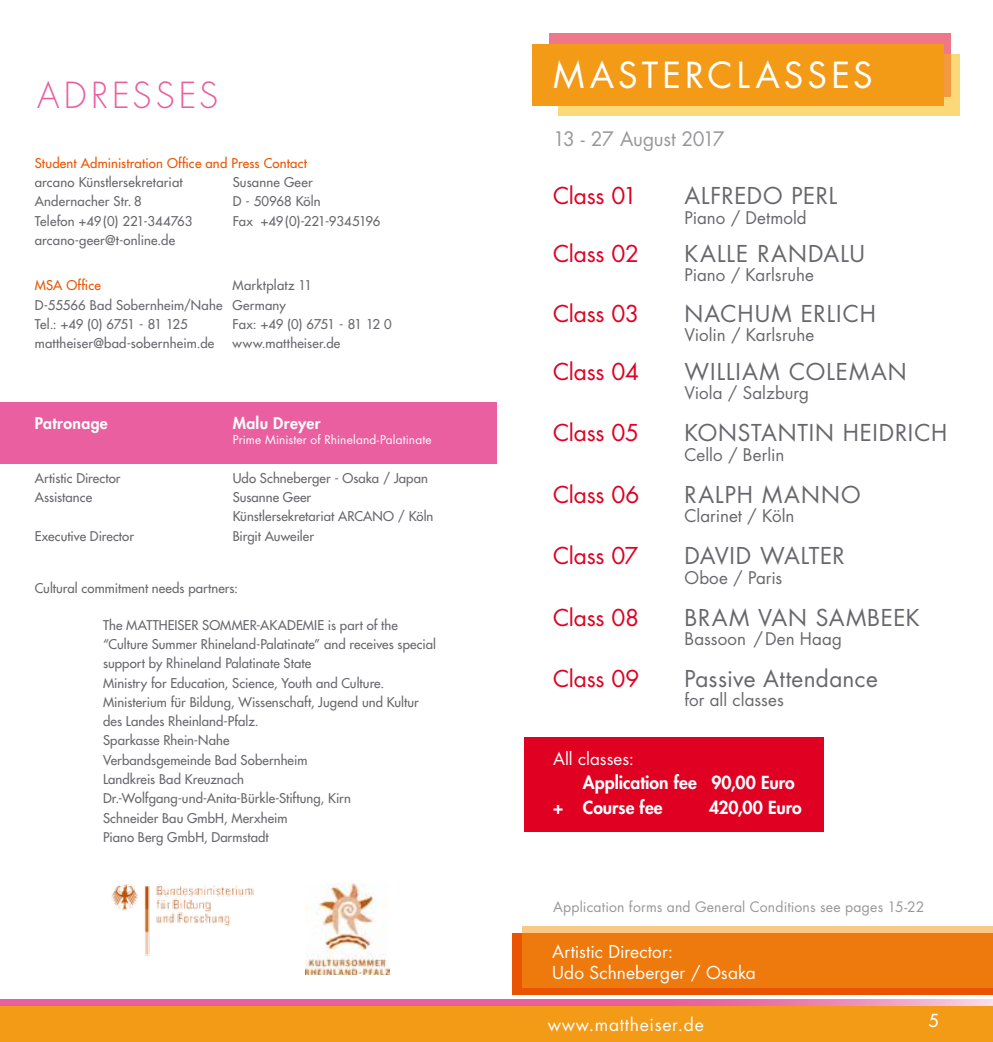
<style>
.page{position:relative;width:993px;height:1042px;background:#fff}
.page>*{position:absolute;margin:0;border:0;box-sizing:border-box;transform-origin:0 0}
.t1{font:35px "Futura Std";color:#fff}
.t2{font:300 35px "Futura Std";letter-spacing:.11em;color:#e95f9f}
.t3{font:22.57px "Futura Std";letter-spacing:.035em;color:#68676c}
.t4{font:22.57px "Futura Std";letter-spacing:-.01em;color:#df0022}
.t5{font:22.57px "Futura Std";letter-spacing:.015em;color:#68676c}
.t6{font:19.43px "Futura Std";letter-spacing:-.015em;color:#98989c}
.t7{font:800 17.5px/24.5px "Futura Std";color:#fff}
.t8{font:17.5px "Futura Std";letter-spacing:.04em;color:#fff}
.t9{font:500 17.5px "Futura Std";color:#fff}
.t10{font:17.32px/21px "Futura Std";letter-spacing:.005em;color:#fff}
.t11{font:16.97px "Futura Std";letter-spacing:.005em;color:#68676c}
.t12{font:16.97px "Futura Std";letter-spacing:.005em;color:#fff}
.t13{font:800 15.75px "Futura Std";letter-spacing:.025em;color:#fff}
.t14{font:14px "Futura Std";letter-spacing:.015em;color:#98989c}
.t15{font:500 13.12px/19.2px "Futura Std";letter-spacing:.005em;color:#68676c}
.t16{font:500 13.12px "Futura Std";letter-spacing:.015em;color:#ea5400}
.t17{font:500 13.12px "Futura Std";letter-spacing:-.04em;color:#68676c}
.t18{font:11.9px "Futura Std";letter-spacing:.01em;color:#fff}
</style>
<div class="page">
<svg style="left:0;top:999px;width:992px;height:7px;background:#ea6ea8"></svg>
<div style="left:0;top:1006px;width:992px;height:36px;background:#f39a17"></div>
<div style="left:524px;top:737px;width:299px;height:95px;background:#df0022"></div>
<div style="left:0;top:402px;width:496px;height:62px;background:#e95f9f"></div>
<div style="left:549px;top:33px;width:401px;height:63px;background:#ee788a"></div>
<svg style="left:558px;top:54px;width:401px;height:62px;background:#fad373"></svg>
<div style="left:532px;top:44px;width:411px;height:62px;background:#f39a17"></div>
<div style="left:512px;top:933px;width:480px;height:61px;background:#ea5400"></div>
<svg style="left:522px;top:926px;width:470px;height:61px;background:#ef8219"></svg>
<img style="left:306px;top:884px;width:83px;height:91px">
<img style="left:111px;top:884px;width:143px;height:72px">
<h1 class="t2" style="left:37px;top:74px;width:177px">ADRESSES</h1>
<p class="t16" style="left:35px;top:155px;width:274px">Student Administration Office and Press Contact</p>
<p class="t15" style="left:35px;top:173px;width:178px">arcano Künstlersekretariat S</p>
<p class="t15" style="left:240px;top:173px;width:74px">usanne Geer</p>
<p class="t15" style="left:35px;top:192px;width:108px">Andernacher Str. 8</p>
<p class="t15" style="left:232px;top:192px;width:90px">D - 50968 Köln</p>
<p class="t15" style="left:35px;top:211px;width:159px">Telefon +49 (0) 221-344763</p>
<p class="t15" style="left:232px;top:211px;width:149px">Fax +49 (0)-221-9345196</p>
<p class="t15" style="left:35px;top:230px;width:142px">arcano-geer@t-online.de</p>
<p class="t16" style="left:35px;top:277px;width:67px">MSA Office</p>
<p class="t15" style="left:35px;top:276px;width:279px;text-indent:198px">Marktplatz 11<br>D-55566 Bad Sobernheim/Nahe Germany<br>Tel.: +49 (0) 6751 - 81 125</p>
<p class="t17" style="left:232px;top:316px;width:161px">Fax: +49 (0) 6751 - 81 12 0</p>
<p class="t15" style="left:35px;top:334px;width:181px">mattheiser@bad-sobernheim.de</p>
<p class="t15" style="left:232px;top:334px;width:109px">www.mattheiser.de</p>
<p class="t13" style="left:35px;top:413px;width:75px">Patronage</p>
<p class="t13" style="left:232px;top:413px;width:89px">Malu Dreyer</p>
<p class="t18" style="left:232px;top:432px;width:200px">Prime Minister of Rhineland-Palatinate</p>
<p class="t15" style="left:35px;top:468px;width:95px">Artistic Director U</p>
<p class="t15" style="left:241px;top:468px;width:188px">do Schneberger - Osaka / Japan</p>
<p class="t15" style="left:35px;top:488px;width:74px">Assistance S</p>
<p class="t15" style="left:232px;top:488px;width:202px;text-indent:7px">usanne Geer<br>Künstlersekretariat ARCANO / Köln</p>
<p class="t15" style="left:35px;top:526px;width:101px">Executive Director</p>
<p class="t15" style="left:232px;top:526px;width:83px">Birgit Auweiler</p>
<p class="t15" style="left:35px;top:579px;width:205px">Cultural commitment needs partners:</p>
<p class="t15" style="left:35px;top:615px;width:39px">T</p>
<p class="t15" style="left:103px;top:615px;width:334px;text-indent:6px">he MATTHEISER SOMMER-AKADEMIE is part of the “Culture Summer Rhineland-Palatinate” and receives special support by Rhineland Palatinate State<br>Ministry for Education, Science, Youth and Culture.<br>Ministerium für Bildung, Wissenschaft, Jugend und Kultur des Landes Rheinland-Pfalz.</p>
<p class="t15" style="left:35px;top:731px;width:39px">S</p>
<p class="t15" style="left:103px;top:731px;width:249px;text-indent:7px">parkasse Rhein-Nahe<br>Verbandsgemeinde Bad Sobernheim<br>Landkreis Bad Kreuznach<br>Dr.-Wolfgang-und-Anita-Bürkle-Stiftung, Kirn</p>
<p class="t15" style="left:35px;top:808px;width:39px">S</p>
<p class="t15" style="left:103px;top:808px;width:186px;text-indent:7px">chneider Bau GmbH, Merxheim<br>Piano Berg GmbH, Darmstadt</p>
<h1 class="t1" style="left:553px;top:53px;width:27px">masterc</h1>
<h1 class="t1" style="left:736px;top:53px;width:43px">lasses</h1>
<h3 class="t6" style="left:553px;top:126px;width:173px">13 - 27 August 2017</h3>
<h2 class="t4" style="left:553px;top:181px;width:86px">Class 01</h2>
<h2 class="t3" style="left:684px;top:181px;width:152px">ALFREDO PERL</h2>
<p class="t11" style="left:684px;top:206px;width:124px">Piano / Detmold</p>
<h2 class="t4" style="left:553px;top:239px;width:87px">Class 02</h2>
<h2 class="t3" style="left:684px;top:239px;width:182px">KALLE RANDALU</h2>
<p class="t11" style="left:684px;top:264px;width:131px">Piano / Karlsruhe</p>
<h2 class="t4" style="left:553px;top:299px;width:87px">Class 03</h2>
<h2 class="t3" style="left:684px;top:299px;width:193px">NACHUM ERLICH</h2>
<p class="t11" style="left:684px;top:324px;width:131px">Violin / Karlsruhe</p>
<h2 class="t4" style="left:553px;top:357px;width:88px">Class 04</h2>
<h2 class="t3" style="left:684px;top:357px;width:224px">WILLIAM COLEMAN</h2>
<p class="t11" style="left:684px;top:382px;width:126px">Viola / Salzburg</p>
<h2 class="t4" style="left:553px;top:418px;width:87px">Class 05</h2>
<h2 class="t3" style="left:684px;top:418px;width:264px">KONSTANTIN HEIDRICH</h2>
<p class="t11" style="left:684px;top:444px;width:101px">Cello / Berlin</p>
<h2 class="t4" style="left:553px;top:480px;width:88px">Class 06</h2>
<h2 class="t3" style="left:684px;top:480px;width:177px">RALPH MANNO</h2>
<p class="t11" style="left:684px;top:505px;width:111px">Clarinet / Köln</p>
<h2 class="t4" style="left:553px;top:541px;width:87px">Class 07</h2>
<h2 class="t3" style="left:684px;top:541px;width:162px">DAVID WALTER</h2>
<p class="t11" style="left:684px;top:566px;width:99px">Oboe / Paris</p>
<h2 class="t4" style="left:553px;top:603px;width:88px">Class 08</h2>
<h2 class="t3" style="left:684px;top:603px;width:237px">BRAM VAN SAMBEEK</h2>
<p class="t11" style="left:684px;top:628px;width:159px">Bassoon /Den Haag</p>
<h2 class="t4" style="left:553px;top:664px;width:88px">Class 09</h2>
<h2 class="t5" style="left:684px;top:664px;width:195px">Passive Attendance</h2>
<p class="t11" style="left:684px;top:689px;width:101px">for all classes</p>
<p class="t12" style="left:553px;top:747px;width:82px">All classes:</p>
<h3 class="t7" style="left:553px;top:770px;width:243px;text-indent:30px">Application fee 90,00 Euro + Course fee</h3>
<h3 class="t7" style="left:708px;top:795px;width:94px">420,00 Euro</h3>
<p class="t14" style="left:553px;top:898px;width:372px">Application forms and General Conditions see pages 15-22</p>
<h3 class="t10" style="left:552px;top:941px;width:205px">Artistic Director:<br>Udo Schneberger / Osaka</h3>
<h3 class="t8" style="left:547px;top:1013px;width:157px">www.mattheiser.de</h3>
<h3 class="t9" style="left:928px;top:1009px;width:12px">5</h3>
</div>
